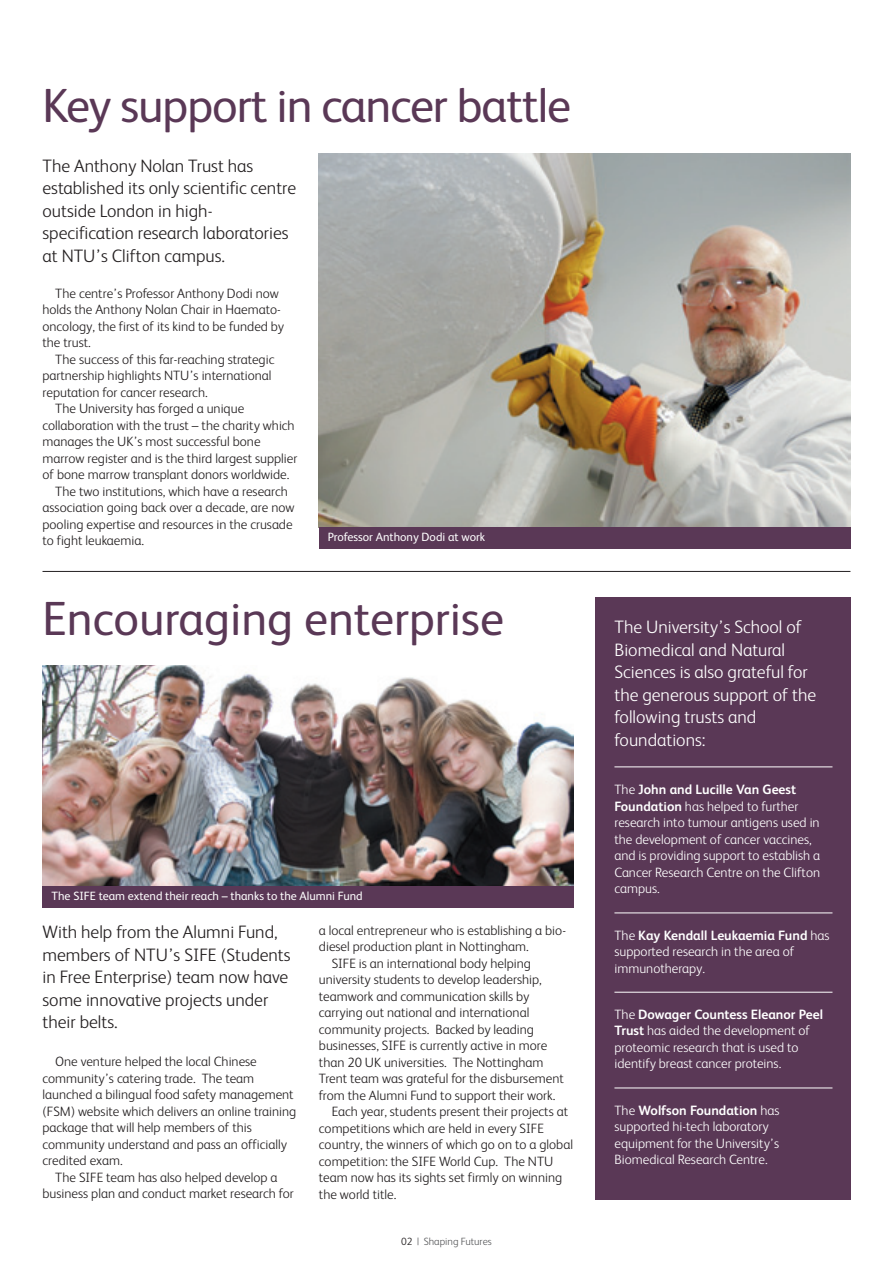
<style>
.page{position:relative;width:893px;height:1263px;background:#fff}
.page>*{position:absolute;margin:0;border:0;box-sizing:border-box;transform-origin:0 0}
.t1{font:48px "FS Albert";letter-spacing:-.02em;color:#5a3856}
.t2{font:48px "FS Albert";color:#5a3856}
.t3{font:300 18px/22.5px "FS Albert";color:#231f20}
.t4{font:300 18px/22.5px "FS Albert";color:#fff}
.t5{font:300 13.5px/16.5px "FS Albert";color:#231f20}
.t6{font:300 13.5px/16.5px "FS Albert";color:#fff}
.t7{font:12px "FS Albert";color:#fff}
.t8{font:300 10.5px "FS Albert";color:#57585a}
.s1{color:#231f20}
.s2{font-weight:700}
</style>
<div class="page">
<img style="left:319px;top:154px;width:531px;height:373px">
<img style="left:43px;top:666px;width:530px;height:220px">
<div style="left:595px;top:597px;width:255px;height:602px;background:#5a3856"></div>
<hr style="left:614px;top:766px;width:218px;height:1px;background:#fff">
<hr style="left:614px;top:912px;width:218px;height:1px;background:#fff">
<hr style="left:614px;top:992px;width:218px;height:1px;background:#fff">
<hr style="left:614px;top:1087px;width:218px;height:1px;background:#fff">
<hr style="left:43px;top:571px;width:807px;height:1px;background:#231f20">
<div style="left:319px;top:527px;width:531px;height:21px;background:#5a3856"></div>
<div style="left:43px;top:886px;width:531px;height:21px;background:#5a3856"></div>
<h1 class="t1" style="left:43px;top:89px;width:530px">Key support in cancer battle</h1>
<h2 class="t3" style="left:43px;top:156px;width:255px">The Anthony Nolan Trust has established its only scientific centre outside London in high&shy;specification research laboratories at NTU’s Clifton campus.</h2>
<p class="t5" style="left:43px;top:286px;width:243px;text-indent:13px">The centre’s Professor Anthony Dodi now holds the Anthony Nolan Chair in Haemato&shy;oncology, the first of its kind to be funded by the trust.</p>
<p class="t5" style="left:55px;top:352px;width:221px">The success of this far-reaching strategic</p>
<p class="t5" style="left:43px;top:369px;width:231px">partnership highlights NTU’s international</p>
<p class="t5" style="left:43px;top:385px;width:167px">reputation for cancer research.</p>
<p class="t5" style="left:55px;top:402px;width:190px">The University has forged a unique</p>
<p class="t5" style="left:43px;top:418px;width:254px">collaboration with the trust – the charity which</p>
<p class="t5" style="left:43px;top:435px;width:220px">manages the UK’s most successful bone</p>
<p class="t5" style="left:43px;top:451px;width:256px">marrow register and is the third largest supplier</p>
<p class="t5" style="left:43px;top:468px;width:248px">of bone marrow transplant donors worldwide.</p>
<p class="t5" style="left:55px;top:484px;width:234px">The two institutions, which have a research</p>
<p class="t5" style="left:43px;top:501px;width:254px">association going back over a decade, are now</p>
<p class="t5" style="left:43px;top:517px;width:252px">pooling expertise and resources in the crusade</p>
<p class="t5" style="left:43px;top:534px;width:103px">to fight leukaemia.</p>
<p class="t7" style="left:328px;top:533px;width:159px">Professor Anthony Dodi at work</p>
<h1 class="t2" style="left:43px;top:601px;width:463px">Encouraging enterprise</h1>
<p class="t7" style="left:52px;top:892px;width:313px">The SIFE team extend their reach – thanks to the Alumni Fund</p>
<h2 class="t3" style="left:43px;top:923px;width:250px">With help from the Alumni Fund, members of NTU’s SIFE (Students in Free Enterprise) team now have some innovative projects under their belts.</h2>
<p class="t5" style="left:43px;top:1055px;width:255px;text-indent:13px">One venture helped the local Chinese community’s catering trade. The team launched a bilingual food safety management (FSM) website which delivers an online training package that will help members of this community understand and pass an officially credited exam.</p>
<p class="t5" style="left:43px;top:1170px;width:253px;text-align:center">The SIFE team has also helped develop a business plan and conduct market research for</p>
<p class="t5" style="left:319px;top:923px;width:249px">a local entrepreneur who is establishing a bio-</p>
<p class="t5" style="left:319px;top:940px;width:211px">diesel production plant in Nottingham.</p>
<p class="t5" style="left:332px;top:956px;width:201px">SIFE is an international body helping</p>
<p class="t5" style="left:319px;top:973px;width:224px">university students to develop leadership,</p>
<p class="t5" style="left:319px;top:989px;width:212px">teamwork and communication skills by</p>
<p class="t5" style="left:319px;top:1006px;width:212px">carrying out national and international</p>
<p class="t5" style="left:319px;top:1022px;width:217px">community projects. Backed by leading</p>
<p class="t5" style="left:319px;top:1039px;width:230px">businesses, SIFE is currently active in more</p>
<p class="t5" style="left:319px;top:1055px;width:226px">than 20 UK universities. The Nottingham</p>
<p class="t5" style="left:319px;top:1072px;width:246px">Trent team was grateful for the disbursement</p>
<p class="t5" style="left:319px;top:1088px;width:238px">from the Alumni Fund to support their work.</p>
<p class="t5" style="left:332px;top:1105px;width:238px">Each year, students present their projects at</p>
<p class="t5" style="left:319px;top:1121px;width:226px">competitions which are held in every SIFE</p>
<p class="t5" style="left:319px;top:1138px;width:256px">country, the winners of which go on to a global</p>
<p class="t5" style="left:319px;top:1154px;width:236px">competition: the SIFE World Cup. The NTU</p>
<p class="t5" style="left:319px;top:1171px;width:245px">team now has its sights set firmly on winning</p>
<p class="t5" style="left:319px;top:1187px;width:79px">the world title.</p>
<p class="t8" style="left:401px;top:1237px;width:92px"><span class="s1">02</span> | Shaping Futures</p>
<h2 class="t4" style="left:614px;top:618px;width:203px">The University’s School of<br>Biomedical and Natural<br>Sciences is also grateful for the generous support of the following trusts and foundations:</h2>
<p class="t6" style="left:614px;top:783px;width:207px">The <span class="s2">John and Lucille Van Geest<br>Foundation</span> has helped to further research into tumour antigens used in the development of cancer vaccines, and is providing support to establish a<br>Cancer Research Centre on the Clifton campus.</p>
<p class="t6" style="left:614px;top:928px;width:217px">The <span class="s2">Kay Kendall Leukaemia Fund</span> has supported research in the area of immunotherapy.</p>
<p class="t6" style="left:614px;top:1007px;width:210px">The <span class="s2">Dowager Countess Eleanor Peel Trust</span> has aided the development of proteomic research that is used to identify breast cancer proteins.</p>
<p class="t6" style="left:614px;top:1103px;width:167px">The <span class="s2">Wolfson Foundation</span> has supported hi-tech laboratory equipment for the University’s<br>Biomedical Research Centre.</p>
</div>
